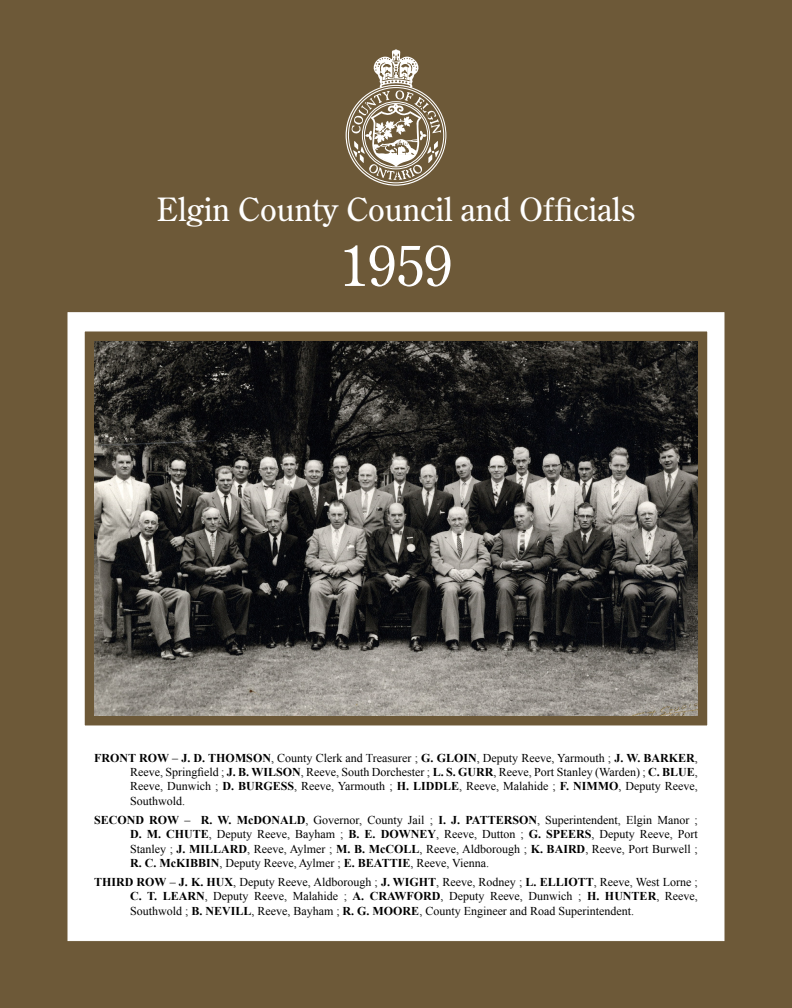
<style>
.page{position:relative;width:792px;height:1008px;background:#fff}
.page>*{position:absolute;margin:0;border:0;box-sizing:border-box;transform-origin:0 0}
.t1{font:56px "Century Old Style Std";color:#fff}
.t2{font:32px "Century Old Style Std";color:#fff}
.t3{font:12px/14.4px "Times New Roman";color:#000;text-align:justify}
.s1{font-weight:700}
</style>
<div class="page">
<div style="left:0;top:1px;width:792px;height:1007px;background:#6d5938"></div>
<div style="left:67px;top:312px;width:657px;height:629px;background:#fff;border:1px solid #fff"></div>
<div style="left:84px;top:330px;width:624px;height:396px;background:#6d5938;border:1px solid #fff"></div>
<svg style="left:346px;top:49px;width:100px;height:137px"></svg>
<img style="left:94px;top:341px;width:604px;height:375px">
<h2 class="t2" style="left:157px;top:189px;width:480px">Elgin County Council and Officials</h2>
<h1 class="t1" style="left:340px;top:230px;width:113px">1959</h1>
<p class="t3" style="left:130px;top:750px;width:569px;text-indent:-36px"><span class="s1">FRONT ROW</span> – <span class="s1">J. D. THOMSON</span>, County Clerk and Treasurer ; <span class="s1">G. GLOIN</span>, Deputy Reeve, Yarmouth ; <span class="s1">J. W. BARKER</span>, Reeve, Springfield ; <span class="s1">J. B. WILSON</span>, Reeve, South Dorchester ; <span class="s1">L. S. GURR</span>, Reeve, Port Stanley (Warden) ; <span class="s1">C. BLUE</span>, Reeve, Dunwich ; <span class="s1">D. BURGESS</span>, Reeve, Yarmouth ; <span class="s1">H. LIDDLE</span>, Reeve, Malahide ; <span class="s1">F. NIMMO</span>, Deputy Reeve, Southwold.</p>
<p class="t3" style="left:130px;top:812px;width:569px;text-indent:-36px"><span class="s1">SECOND ROW</span> – <span class="s1">R. W. McDONALD</span>, Governor, County Jail ; <span class="s1">I. J. PATTERSON</span>, Superintendent, Elgin Manor ; <span class="s1">D. M. CHUTE</span>, Deputy Reeve, Bayham ; <span class="s1">B. E. DOWNEY</span>, Reeve, Dutton ; <span class="s1">G. SPEERS</span>, Deputy Reeve, Port Stanley ; <span class="s1">J. MILLARD</span>, Reeve, Aylmer ; <span class="s1">M. B. McCOLL</span>, Reeve, Aldborough ; <span class="s1">K. BAIRD</span>, Reeve, Port Burwell ; <span class="s1">R. C. McKIBBIN</span>, Deputy Reeve, Aylmer ; <span class="s1">E. BEATTIE</span>, Reeve, Vienna.</p>
<p class="t3" style="left:130px;top:874px;width:569px;text-indent:-36px"><span class="s1">THIRD ROW</span> – <span class="s1">J. K. HUX</span>, Deputy Reeve, Aldborough ; <span class="s1">J. WIGHT</span>, Reeve, Rodney ; <span class="s1">L. ELLIOTT</span>, Reeve, West Lorne ; <span class="s1">C. T. LEARN</span>, Deputy Reeve, Malahide ; <span class="s1">A. CRAWFORD</span>, Deputy Reeve, Dunwich ; <span class="s1">H. HUNTER</span>, Reeve, Southwold ; <span class="s1">B. NEVILL</span>, Reeve, Bayham ; <span class="s1">R. G. MOORE</span>, County Engineer and Road Superintendent.</p>
</div>
